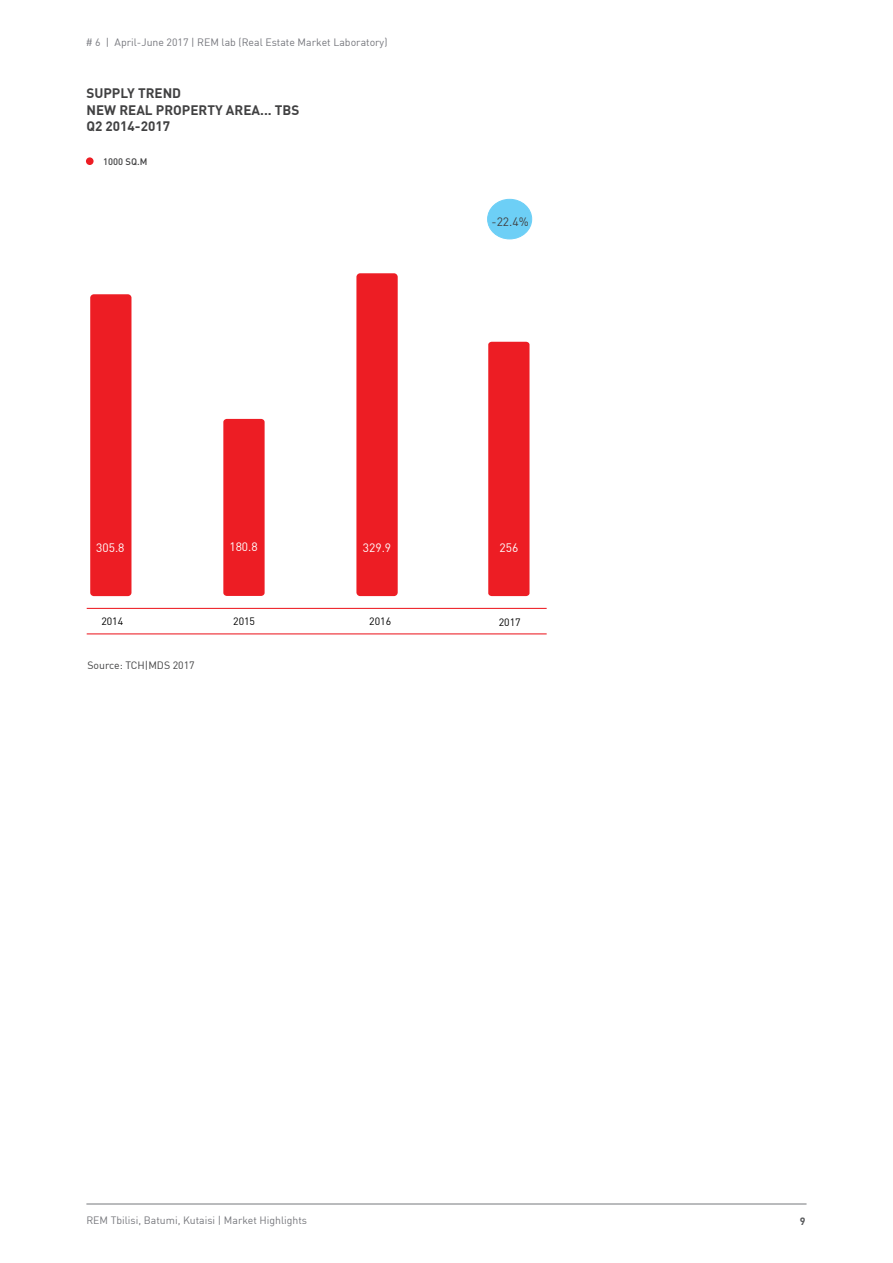
<style>
.page{position:relative;width:893px;height:1263px;background:#fff}
.page>*{position:absolute;margin:0;border:0;box-sizing:border-box;transform-origin:0 0}
.t1{font:700 13.5px/16.5px "TBC Din Mtavruli";color:#414142}
.t2{font:12px "TBC Din Mtavruli";color:#fff}
.t3{font:12px "TBC Din Mtavruli";color:#414142}
.t4{font:10.5px "TBC Din Mtavruli";color:#76777d}
.t5{font:10.5px "TBC Din Mtavruli";color:#76777c}
.t6{font:10.5px "TBC Din Mtavruli";color:#414142}
.t7{font:10.5px "TBC Din Mtavruli";color:#000}
.t8{font:700 10.5px "TBC Din Mtavruli";color:#595a5c}
.t9{font:500 9.45px "TBC Din Mtavruli";color:#414142}
</style>
<div class="page">
<hr style="left:86px;top:1203px;width:720px;height:1px;background:#939598">
<div style="left:86px;top:157px;width:8px;height:8px;background:#ed1d24;border-radius:50%"></div>
<div style="left:90px;top:294px;width:41px;height:302px;background:#ed1d24;border-radius:4px"></div>
<hr style="left:87px;top:608px;width:460px;height:1px;background:#ed1d24">
<div style="left:223px;top:419px;width:42px;height:177px;background:#ed1d24;border-radius:3px"></div>
<div style="left:356px;top:273px;width:42px;height:323px;background:#ed1d24;border-radius:4px"></div>
<hr style="left:87px;top:633px;width:460px;height:1px;background:#ed1d24">
<div style="left:488px;top:342px;width:41px;height:254px;background:#ed1d24"></div>
<div style="left:488px;top:199px;width:44px;height:40px;background:#6dcff6;border-radius:50%"></div>
<div style="left:487px;top:199px;width:45px;height:40px;border:1px solid #6dcff6;border-radius:50%"></div>
<p class="t4" style="left:86px;top:36px;width:303px"># 6 | April-June 2017 | REM lab (Real Estate Market Laboratory)</p>
<p class="t1" style="left:86px;top:84px;width:214px">SUPPLY TREND<br>NEW REAL PROPERTY AREA... TBS<br>Q2 2014-2017</p>
<p class="t9" style="left:103px;top:155px;width:46px">1000 SQ.M</p>
<p class="t3" style="left:492px;top:214px;width:39px">-22.4%</p>
<p class="t2" style="left:96px;top:540px;width:30px">305.8</p>
<p class="t2" style="left:229px;top:540px;width:30px">180.8</p>
<p class="t2" style="left:363px;top:540px;width:30px">329.9</p>
<p class="t2" style="left:499px;top:540px;width:20px">256</p>
<p class="t7" style="left:101px;top:615px;width:23px">2014</p>
<p class="t7" style="left:233px;top:615px;width:23px">2015</p>
<p class="t7" style="left:369px;top:615px;width:23px">2016</p>
<p class="t6" style="left:87px;top:658px;width:109px">Source: TCH|MDS 2017</p>
<p class="t7" style="left:499px;top:615px;width:23px">2017</p>
<p class="t5" style="left:86px;top:1214px;width:222px">REM Tbilisi, Batumi, Kutaisi | Market Highlights</p>
<p class="t8" style="left:800px;top:1214px;width:7px">9</p>
</div>
